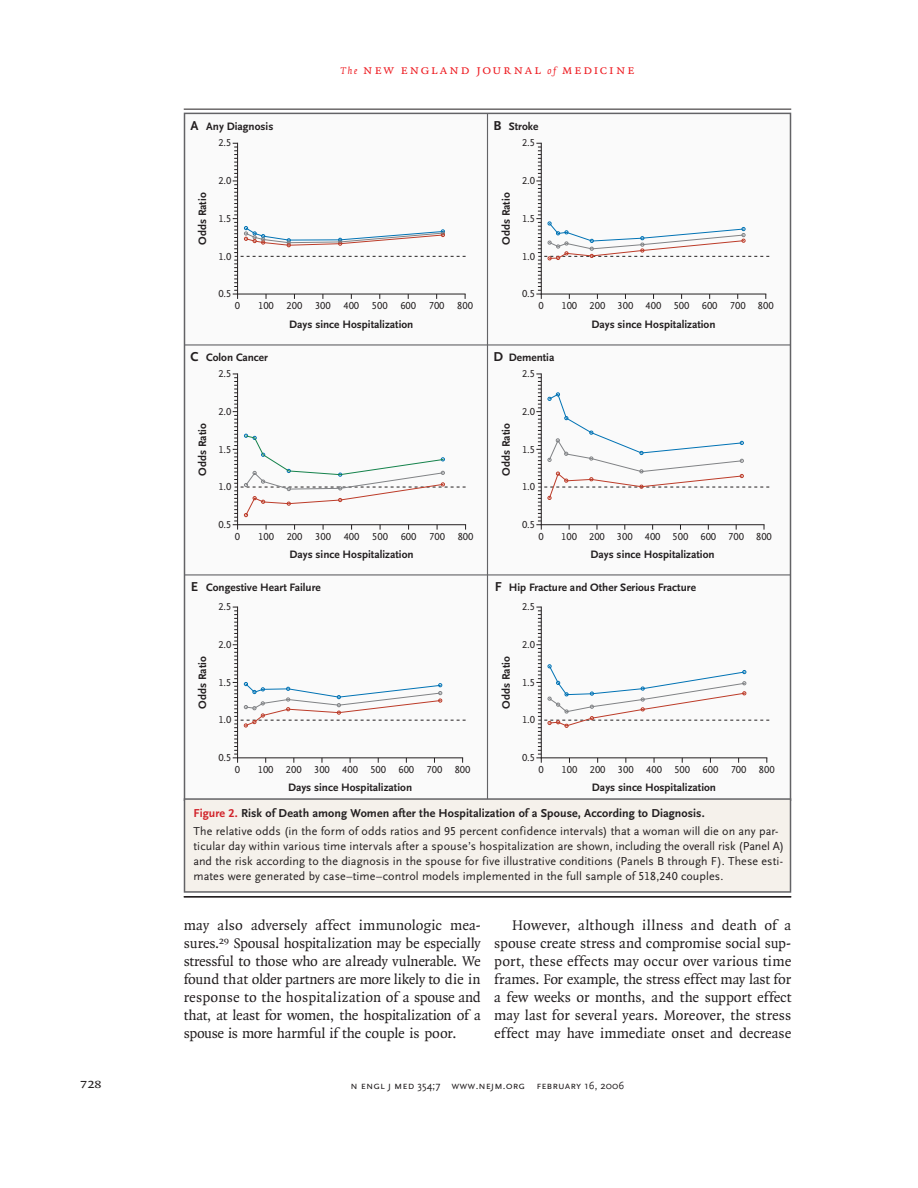
<style>
.page{position:relative;width:918px;height:1188px;background:#fff}
.page>*{position:absolute;margin:0;border:0;box-sizing:border-box;transform-origin:0 0}
.t1{font:15px/18px "OTNEJM Quadraat";letter-spacing:-.005em;color:#231f20;text-align:justify}
.t2{font:14.25px "OTNEJM Quadraat Cap";color:#231f20}
.t3{font:13.5px "OTNEJM Quadraat Cap";letter-spacing:.11em;color:#ee1d23}
.t4{font:700 13.5px "NEJM Scala Sans LF";color:#231f20}
.t5{font:12px/15px "OTNEJM Scala Sans LF";letter-spacing:.01em;color:#231f20}
.t6{font:700 11.25px "NEJM Scala Sans LF";color:#231f20}
.t7{font:10.8px "OTNEJM Scala Sans LF Cap";letter-spacing:.01em;color:#231f20}
.t8{font:10.5px "NEJM Scala Sans LF";color:#231f20}
.s1{font-family:"OTNEJM Quadraat";font-style:italic;font-size:10.5px}
.s2{font-size:13.5px}
.s3{font-family:"NEJM Scala Sans LF";font-weight:700;color:#d1232a}
.s4{font-weight:700}
.s5{font-family:"OTNEJM Scala Sans OSF"}
</style>
<div class="page">
<hr style="left:184px;top:109px;width:607px;height:1px;background:#231f20">
<div style="left:184px;top:113px;width:606px;height:687px;background:#fafafa"></div>
<svg style="left:536px;top:143px;width:233px;height:156px"></svg>
<svg style="left:233px;top:374px;width:536px;height:156px"></svg>
<svg style="left:233px;top:607px;width:536px;height:156px"></svg>
<svg style="left:246px;top:228px;width:499px;height:467px"></svg>
<svg style="left:233px;top:143px;width:233px;height:156px"></svg>
<hr style="left:184px;top:344px;width:606px;height:2px;background:#636366">
<hr style="left:487px;top:113px;width:1px;height:687px;background:#636366">
<hr style="left:184px;top:574px;width:606px;height:1px;background:#636366">
<div style="left:184px;top:799px;width:606px;height:93px;background:#f5f1eb"></div>
<hr style="left:184px;top:891px;width:607px;height:2px;background:#636366">
<hr style="left:184px;top:798px;width:607px;height:2px;background:#636366">
<hr style="left:184px;top:800px;width:1px;height:91px;background:#636366">
<hr style="left:790px;top:800px;width:1px;height:91px;background:#636366">
<hr style="left:184px;top:896px;width:607px;height:1px;background:#231f20">
<p class="t3" style="left:341px;top:62px;width:295px"><span class="s1">The</span> new england journal <span class="s1">of</span> medicine</p>
<p class="t4" style="left:190px;top:118px;width:10px">A</p>
<p class="t6" style="left:206px;top:120px;width:69px">Any Diagnosis</p>
<p class="t6" style="left:493px;top:120px;width:46px"><span class="s2">B</span> Stroke</p>
<p class="t8" style="left:218px;top:137px;width:15px">2.5</p>
<p class="t8" style="left:522px;top:137px;width:15px">2.5</p>
<p class="t8" style="left:218px;top:175px;width:15px">2.0</p>
<p class="t8" style="left:522px;top:175px;width:15px">2.0</p>
<p class="t6" style="left:196px;top:245px;width:54px;rotate:-90deg">Odds Ratio</p>
<p class="t8" style="left:218px;top:213px;width:15px">1.5</p>
<p class="t6" style="left:500px;top:245px;width:54px;rotate:-90deg">Odds Ratio</p>
<p class="t8" style="left:522px;top:213px;width:15px">1.5</p>
<p class="t8" style="left:218px;top:250px;width:15px">1.0</p>
<p class="t8" style="left:218px;top:288px;width:15px">0.5</p>
<p class="t8" style="left:522px;top:250px;width:15px">1.0</p>
<p class="t8" style="left:522px;top:288px;width:15px">0.5</p>
<p class="t8" style="left:235px;top:300px;width:7px">0</p>
<p class="t8" style="left:258px;top:300px;width:216px">100 200 300 400 500 600 700 800</p>
<p class="t6" style="left:289px;top:318px;width:126px">Days since Hospitalization</p>
<p class="t8" style="left:539px;top:300px;width:7px">0</p>
<p class="t8" style="left:561px;top:300px;width:214px">100 200 300 400 500 600 700 800</p>
<p class="t6" style="left:591px;top:318px;width:126px">Days since Hospitalization</p>
<p class="t4" style="left:190px;top:350px;width:10px">C</p>
<p class="t6" style="left:206px;top:351px;width:63px">Colon Cancer</p>
<p class="t4" style="left:493px;top:350px;width:11px">D</p>
<p class="t6" style="left:509px;top:351px;width:47px">Dementia</p>
<p class="t8" style="left:218px;top:368px;width:15px">2.5</p>
<p class="t8" style="left:522px;top:368px;width:15px">2.5</p>
<p class="t8" style="left:218px;top:406px;width:15px">2.0</p>
<p class="t8" style="left:522px;top:406px;width:15px">2.0</p>
<p class="t6" style="left:196px;top:476px;width:54px;rotate:-90deg">Odds Ratio</p>
<p class="t8" style="left:218px;top:443px;width:15px">1.5</p>
<p class="t8" style="left:218px;top:481px;width:15px">1.0</p>
<p class="t8" style="left:218px;top:519px;width:15px">0.5</p>
<p class="t8" style="left:235px;top:530px;width:7px">0</p>
<p class="t8" style="left:258px;top:530px;width:217px">100 200 300 400 500 600 700 800</p>
<p class="t6" style="left:290px;top:549px;width:126px">Days since Hospitalization</p>
<p class="t6" style="left:500px;top:476px;width:54px;rotate:-90deg">Odds Ratio</p>
<p class="t8" style="left:522px;top:443px;width:15px">1.5</p>
<p class="t8" style="left:522px;top:481px;width:15px">1.0</p>
<p class="t8" style="left:522px;top:519px;width:15px">0.5</p>
<p class="t8" style="left:539px;top:530px;width:7px">0</p>
<p class="t8" style="left:561px;top:530px;width:212px">100 200 300 400 500 600 700 800</p>
<p class="t6" style="left:591px;top:549px;width:126px">Days since Hospitalization</p>
<p class="t6" style="left:191px;top:581px;width:131px"><span class="s2">E</span> Congestive Heart Failure</p>
<p class="t6" style="left:495px;top:581px;width:203px"><span class="s2">F</span> Hip Fracture and Other Serious Fracture</p>
<p class="t6" style="left:196px;top:709px;width:54px;rotate:-90deg">Odds Ratio</p>
<p class="t8" style="left:218px;top:601px;width:15px">2.5</p>
<p class="t8" style="left:218px;top:639px;width:15px">2.0</p>
<p class="t8" style="left:218px;top:677px;width:15px">1.5</p>
<p class="t8" style="left:218px;top:714px;width:15px">1.0</p>
<p class="t8" style="left:218px;top:752px;width:15px">0.5</p>
<p class="t8" style="left:235px;top:764px;width:7px">0</p>
<p class="t8" style="left:258px;top:764px;width:214px">100 200 300 400 500 600 700 800</p>
<p class="t6" style="left:288px;top:782px;width:126px">Days since Hospitalization</p>
<p class="t6" style="left:500px;top:709px;width:54px;rotate:-90deg">Odds Ratio</p>
<p class="t8" style="left:522px;top:601px;width:15px">2.5</p>
<p class="t8" style="left:522px;top:639px;width:15px">2.0</p>
<p class="t8" style="left:522px;top:677px;width:15px">1.5</p>
<p class="t8" style="left:522px;top:714px;width:15px">1.0</p>
<p class="t8" style="left:522px;top:752px;width:15px">0.5</p>
<p class="t8" style="left:539px;top:764px;width:7px">0</p>
<p class="t8" style="left:562px;top:764px;width:215px">100 200 300 400 500 600 700 800</p>
<p class="t6" style="left:592px;top:782px;width:126px">Days since Hospitalization</p>
<p class="t5" style="left:194px;top:804px;width:587px;line-height:18px"><span class="s3">Figure 2.</span> <span class="s4">Risk of Death among Women after the Hospitalization of a Spouse, According to Diagnosis.<br></span>The relative odds (in the form of odds ratios and 95 percent confidence intervals) that a woman will die on any par-</p>
<p class="t5" style="left:194px;top:839px;width:592px;text-align:justify">ticular day within various time intervals after a spouse’s hospitalization are shown, including the overall risk (Panel A) and the risk according to the diagnosis in the spouse for five illustrative conditions (Panels B through F). These esti&shy;mates were generated by case–time–control models implemented in the full sample of 518,240 couples.</p>
<p class="t1" style="left:184px;top:917px;width:299px">may also adversely affect immunologic mea&shy;sures.<sup>29</sup> Spousal hospitalization may be especially stressful to those who are already vulnerable. We found that older partners are more likely to die in response to the hospitalization of a spouse and that, at least for women, the hospitalization of a spouse is more harmful if the couple is poor.</p>
<p class="t1" style="left:494px;top:917px;width:298px;text-indent:18px">However, although illness and death of a spouse create stress and compromise social sup&shy;port, these effects may occur over various time frames. For example, the stress effect may last for a few weeks or months, and the support effect may last for several years. Moreover, the stress effect may have immediate onset and decrease</p>
<p class="t2" style="left:80px;top:1075px;width:23px">728</p>
<p class="t7" style="left:351px;top:1080px;width:275px">n engl j med <span class="s5">354;7</span> www.nejm.org february <span class="s5">16, 2006</span></p>
</div>
